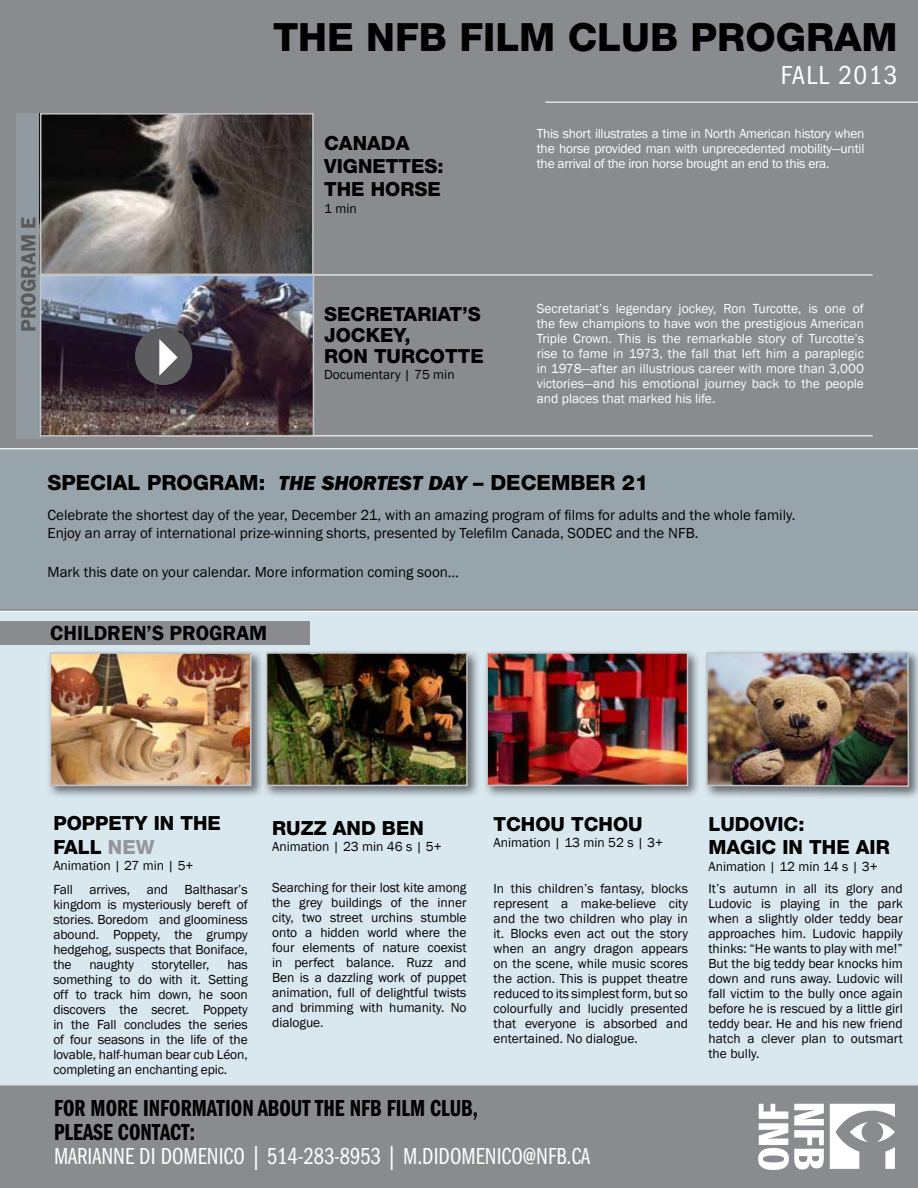
<style>
.page{position:relative;width:918px;height:1188px;background:#898b8e}
.page>*{position:absolute;margin:0;border:0;box-sizing:border-box;transform-origin:0 0}
.t1{font:800 39px "Helvetica Neue";color:#000}
.t2{font:condensed 27px "Franklin Gothic";color:#fff}
.t3{font:24px/24px "Franklin Gothic Demi Cmpr";color:#000}
.t4{font:24px "Franklin Gothic Book Cmpr";color:#fff}
.t5{font:italic 800 21px "Franklin Gothic";color:#000}
.t6{font:600 21px "Franklin Gothic";color:#010000}
.t7{font:800 21px "Helvetica Neue";color:#000}
.t8{font:600 21px "Franklin Gothic";color:#58595b}
.t9{font:800 19.5px/23.4px "Helvetica Neue";color:#000}
.t10{font:15px/18px "Franklin Gothic";color:#000}
.t11{font:13.5px/15px "Franklin Gothic";letter-spacing:-.005em;color:#000;text-align:justify}
.t12{font:13.5px/15px "Franklin Gothic";letter-spacing:-.02em;color:#fff;text-align:justify}
.s1{font-family:"Helvetica Neue";font-style:normal}
.s2{color:#939598}
</style>
<div class="page">
<div style="left:16px;top:113px;width:26px;height:325px;background:#909aa0"></div>
<img style="left:43px;top:116px;width:268px;height:318px">
<div style="left:0;top:449px;width:918px;height:160px;background:#98a4ab"></div>
<hr style="left:0;top:611px;width:918px;height:1px;background:#fff">
<hr style="left:158px;top:435px;width:715px;height:1px;background:#fff">
<hr style="left:289px;top:274px;width:584px;height:1px;background:#fff">
<hr style="left:545px;top:102px;width:373px;height:1px;background:#fff">
<div style="left:40px;top:275px;width:274px;height:162px;border:2px solid #c2c4c6"></div>
<div style="left:40px;top:113px;width:274px;height:162px;border:2px solid #c2c4c6"></div>
<hr style="left:0;top:1084px;width:918px;height:1px;background:#fff">
<div style="left:0;top:612px;width:918px;height:472px;background:#d9e7ef"></div>
<div style="left:0;top:621px;width:309px;height:23px;background:#898b8e"></div>
<svg style="left:758px;top:1104px;width:66px;height:66px"></svg>
<svg style="left:830px;top:1104px;width:65px;height:65px"></svg>
<div style="left:46px;top:649px;width:218px;height:150px;background:#000;opacity:.54"></div>
<img style="left:53px;top:655px;width:196px;height:128px">
<div style="left:50px;top:652px;width:202px;height:134px;border:2px solid #c2c4c6"></div>
<div style="left:262px;top:649px;width:219px;height:150px;background:#000;opacity:.54"></div>
<img style="left:269px;top:655px;width:196px;height:128px">
<div style="left:266px;top:652px;width:202px;height:134px;border:2px solid #c2c4c6"></div>
<div style="left:703px;top:648px;width:215px;height:152px;background:#000;opacity:.54"></div>
<img style="left:705px;top:651px;width:205px;height:137px">
<div style="left:483px;top:649px;width:218px;height:150px;background:#000;opacity:.54"></div>
<img style="left:489px;top:655px;width:196px;height:128px">
<div style="left:486px;top:652px;width:202px;height:134px;border:2px solid #c2c4c6"></div>
<hr style="left:0;top:448px;width:918px;height:1px;background:#fff">
<div style="left:135px;top:328px;width:57px;height:57px;background:#5d5d60;border-radius:50%"></div>
<svg style="left:159px;top:339px;width:19px;height:37px"></svg>
<h3 class="t8" style="left:15px;top:332px;width:116px;rotate:-90deg">PROGRAM E</h3>
<h1 class="t1" style="left:273px;top:14px;width:626px">THE NFB FILM CLUB PROGRAM</h1>
<h2 class="t2" style="left:781px;top:60px;width:11px">FALL</h2>
<h2 class="t2" style="left:839px;top:60px;width:61px">2013</h2>
<h3 class="t9" style="left:324px;top:131px;width:121px">CANADA<br>VIGNETTES:<br>THE HORSE</h3>
<p class="t11" style="left:324px;top:201px;width:34px">1 min</p>
<h3 class="t9" style="left:324px;top:304px;width:161px;line-height:21px">SECRETARIAT’S<br>JOCKEY,<br>RON TURCOTTE</h3>
<p class="t11" style="left:324px;top:368px;width:132px">Documentary | 75 min</p>
<p class="t12" style="left:537px;top:126px;width:329px">This short illustrates a time in North American history when the horse provided man with unprecedented mobility—until the arrival of the iron horse brought an end to this era.</p>
<p class="t12" style="left:537px;top:301px;width:329px">Secretariat’s legendary jockey, Ron Turcotte, is one of the few champions to have won the prestigious American Triple Crown. This is the remarkable story of Turcotte’s rise to fame in 1973, the fall that left him a paraplegic in 1978—after an illustrious career with more than 3,000 victories—and his emotional journey back to the people and places that marked his life.</p>
<h3 class="t7" style="left:48px;top:470px;width:42px">SPECIAL</h3>
<h3 class="t7" style="left:147px;top:470px;width:32px">PROGRAM</h3>
<h3 class="t5" style="left:259px;top:471px;width:249px"><span class="s1">:</span> THE SHORTEST DAY <span class="s1">– DECEMBER</span></h3>
<h3 class="t7" style="left:622px;top:470px;width:28px">21</h3>
<p class="t10" style="left:48px;top:506px;width:749px">Celebrate the shortest day of the year, December 21, with an amazing program of films for adults and the whole family.<br>Enjoy an array of international prize-winning shorts, presented by Telefilm Canada, SODEC and the NFB.</p>
<p class="t10" style="left:48px;top:564px;width:413px">Mark this date on your calendar. More information coming soon…</p>
<h3 class="t6" style="left:50px;top:620px;width:218px">CHILDREN’S PROGRAM</h3>
<h3 class="t9" style="left:53px;top:812px;width:169px">POPPETY IN THE<br>FALL <span class="s2">NEW</span></h3>
<p class="t11" style="left:53px;top:854px;width:196px;line-height:24px">Animation | 27 min | 5+<br>Fall arrives, and Balthasar’s</p>
<p class="t11" style="left:53px;top:897px;width:196px">kingdom is mysteriously bereft of stories. Boredom and gloominess abound. Poppety, the grumpy hedgehog, suspects that Boniface, the</p>
<p class="t11" style="left:53px;top:957px;width:196px;text-indent:174px">has something to do with it. Setting off to track him down, he soon discovers the secret. Poppety in the Fall concludes the series of four seasons in the life of the lovable, half-human bear cub Léon, completing an enchanting epic.</p>
<p class="t11" style="left:89px;top:957px;width:46px">naughty</p>
<p class="t11" style="left:152px;top:957px;width:59px">storyteller,</p>
<h3 class="t9" style="left:272px;top:816px;width:153px">RUZZ AND BEN</h3>
<p class="t11" style="left:272px;top:839px;width:171px">Animation | 23 min 46 s | 5+</p>
<p class="t11" style="left:272px;top:880px;width:196px">Searching for their lost kite among the grey buildings of the inner city, two street urchins stumble onto a hidden world where the four elements of nature coexist in perfect balance. Ruzz and Ben is a dazzling work of puppet animation, full of delightful twists and brimming with humanity. No dialogue.</p>
<h3 class="t9" style="left:494px;top:812px;width:151px">TCHOU TCHOU</h3>
<p class="t11" style="left:494px;top:836px;width:171px">Animation | 13 min 52 s | 3+</p>
<p class="t11" style="left:494px;top:882px;width:196px">In this children’s fantasy, blocks represent a make-believe city and the two children who play in it. Blocks even act out the story when an angry dragon appears on the scene, while music scores the action. This is puppet theatre reduced to its simplest form, but so colourfully and lucidly presented that everyone is absorbed and entertained. No dialogue.</p>
<h3 class="t3" style="left:54px;top:1097px;width:426px">FOR MORE INFORMATION ABOUT THE NFB FILM CLUB,<br>PLEASE CONTACT:</h3>
<h3 class="t4" style="left:54px;top:1143px;width:538px">MARIANNE DI DOMENICO | 514-283-8953 | M.DIDOMENICO@NFB.CA</h3>
<h3 class="t9" style="left:708px;top:812px;width:183px">LUDOVIC:<br>MAGIC IN THE AIR</h3>
<p class="t11" style="left:708px;top:855px;width:196px;line-height:22.5px">Animation | 12 min 14 s | 3+<br>It’s autumn in all its glory and</p>
<p class="t11" style="left:708px;top:896px;width:196px">Ludovic is playing in the park when a slightly older teddy bear approaches him. Ludovic happily thinks: “He wants to play with me!” But the big teddy bear knocks him down and runs away. Ludovic will fall victim to the bully once again before he is rescued by a little girl teddy bear. He and his new friend hatch a clever plan to outsmart the bully.</p>
</div>
